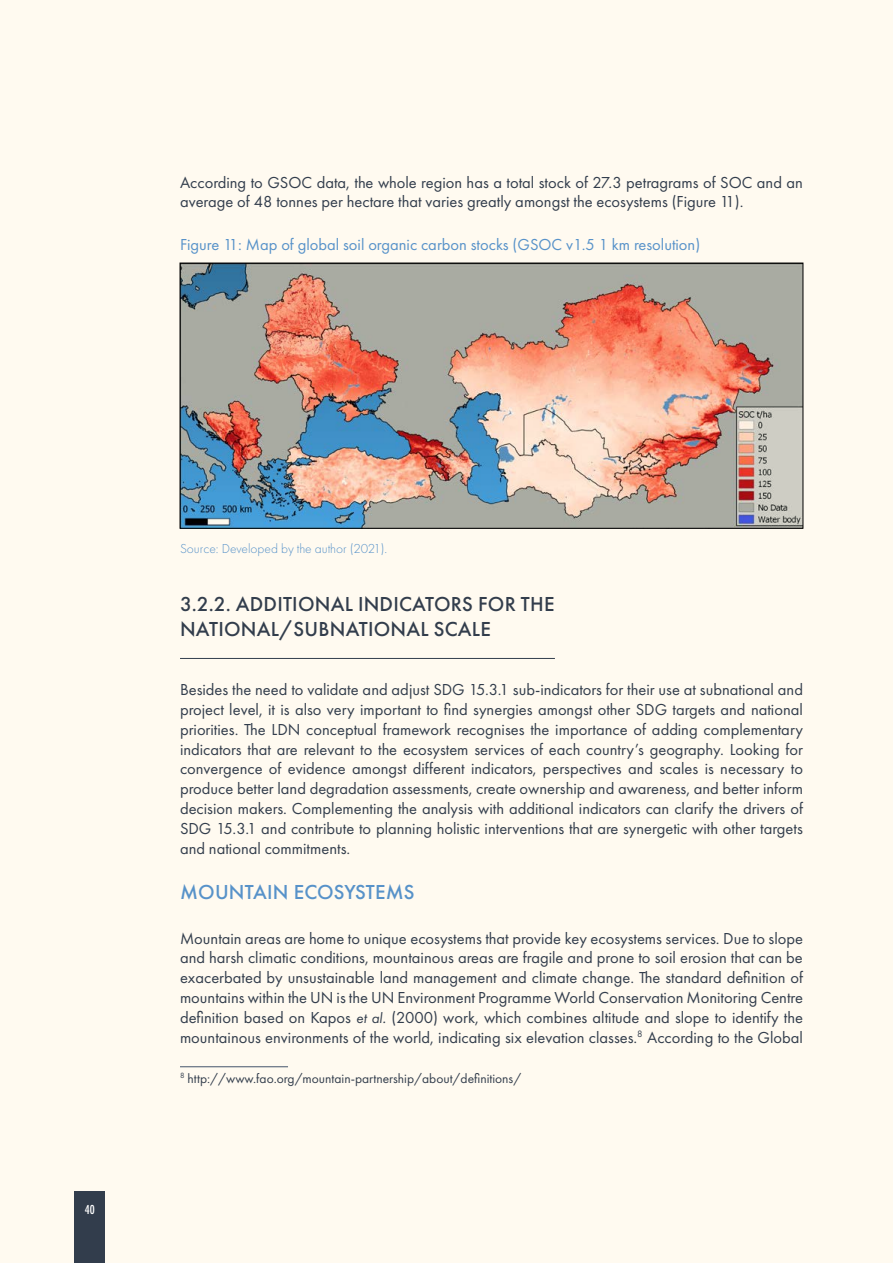
<style>
.page{position:relative;width:893px;height:1263px;background:#fffaf0}
.page>*{position:absolute;margin:0;border:0;box-sizing:border-box;transform-origin:0 0}
.t1{font:500 21px/25.2px "Futura PT";letter-spacing:.01em;color:#323d4c}
.t2{font:500 21px "Futura PT";letter-spacing:.01em;color:#5792c9}
.t3{font:16.5px/19.8px "Futura PT";color:#323d4c;text-align:justify}
.t4{font:16.5px "Futura PT";color:#5792c9}
.t5{font:13.5px "Futura PT";color:#323d4c}
.t6{font:300 13.5px "Futura PT";color:#5792c9}
.t7{font:500 condensed 12px "Futura";color:#fff}
.s1{font-style:italic;font-size:15px}
.s2{font-style:italic}
</style>
<div class="page">
<div style="left:75px;top:1192px;width:30px;height:71px;background:#323d4c"></div>
<hr style="left:180px;top:1066px;width:108px;height:1px;background:#44546a">
<hr style="left:180px;top:658px;width:375px;height:1px;background:#323d4c">
<img style="left:182px;top:265px;width:619px;height:261px">
<div style="left:180px;top:263px;width:623px;height:265px;border:1px solid #000"></div>
<p class="t3" style="left:180px;top:172px;width:624px">According to GSOC data, the whole region has a total stock of 27.3 petragrams of SOC and an average of 48 tonnes per hectare that varies greatly amongst the ecosystems (Figure 11).</p>
<p class="t4" style="left:180px;top:234px;width:522px">Figure 11: Map of global soil organic carbon stocks (GSOC v1.5 1 km resolution)</p>
<p class="t7" style="left:85px;top:1202px;width:11px">40</p>
<p class="t6" style="left:180px;top:541px;width:209px">Source: Developed by the author (2021).</p>
<p class="t1" style="left:180px;top:591px;width:376px">3.2.2. ADDITIONAL INDICATORS FOR THE<br>NATIONAL/SUBNATIONAL SCALE</p>
<p class="t3" style="left:180px;top:680px;width:624px">Besides the need to validate and adjust SDG 15.3.1 sub-indicators for their use at subnational and project level, it is also very important to find synergies amongst other SDG targets and national priorities. The LDN conceptual framework recognises the importance of adding complementary indicators that are relevant to the ecosystem services of each country’s geography. Looking for convergence of evidence amongst different indicators, perspectives and scales is necessary to produce better land degradation assessments, create ownership and awareness, and better inform decision makers. Complementing the analysis with additional indicators can clarify the drivers of SDG 15.3.1 and contribute to planning holistic interventions that are synergetic with other targets and national commitments.</p>
<p class="t2" style="left:180px;top:879px;width:236px">MOUNTAIN ECOSYSTEMS</p>
<p class="t3" style="left:180px;top:928px;width:625px">Mountain areas are home to unique ecosystems that provide key ecosystems services. Due to slope and harsh climatic conditions, mountainous areas are fragile and prone to soil erosion that can be exacerbated by unsustainable land management and climate change. The standard definition of mountains within the UN is the UN Environment Programme World Conservation Monitoring Centre definition based on Kapos <span class="s1">et al</span><span class="s2">.</span> (2000) work, which combines altitude and slope to identify the mountainous environments of the world, indicating six elevation classes.<sup>8</sup> According to the Global</p>
<p class="t5" style="left:180px;top:1070px;width:343px"><sup>8</sup> http://www.fao.org/mountain-partnership/about/definitions/</p>
</div>
